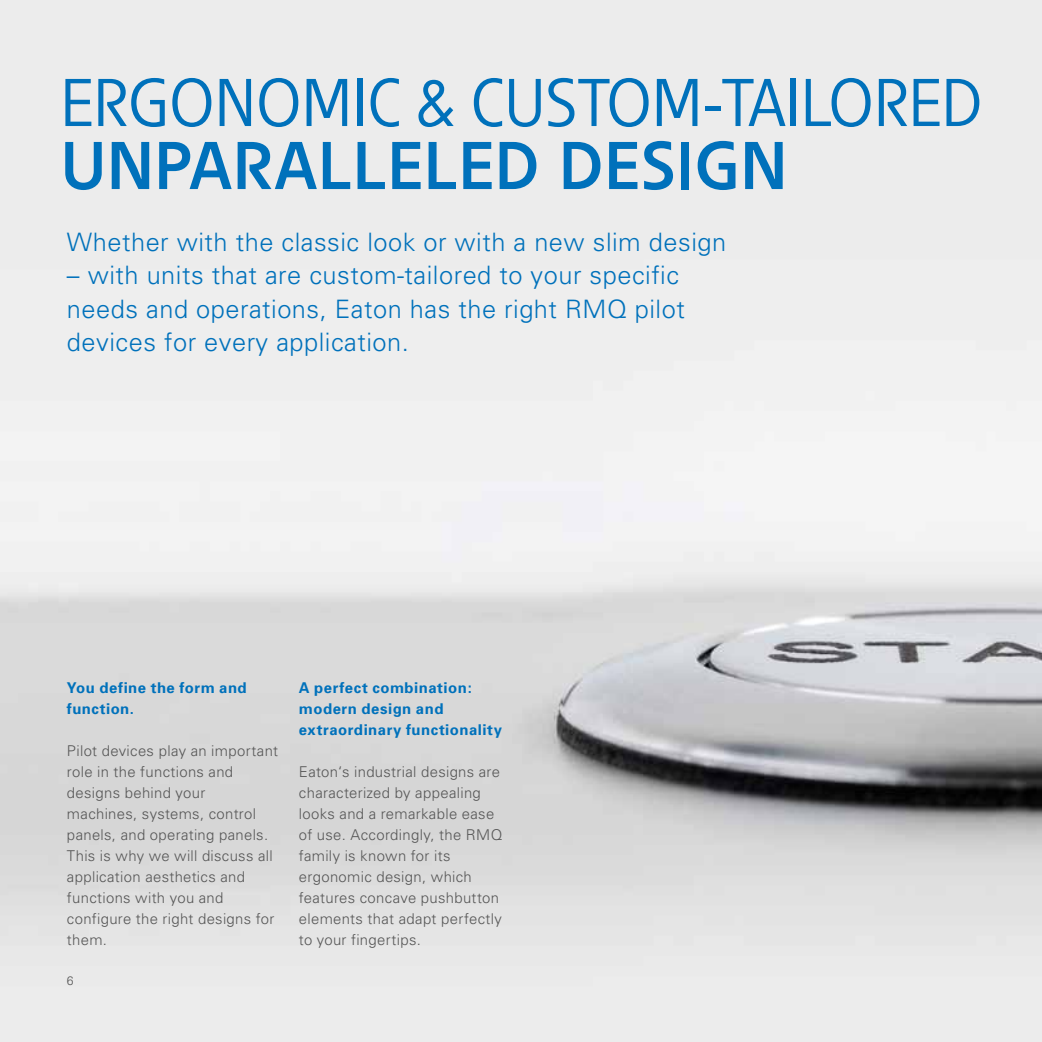
<style>
.page{position:relative;width:1042px;height:1042px;background:#fff}
.page>*{position:absolute;margin:0;border:0;box-sizing:border-box;transform-origin:0 0}
.t1{font:66.5px "Eaton";color:#0071bb;scale:.95 1}
.t2{font:700 66.5px "Eaton";letter-spacing:.03em;color:#0071bb}
.t3{font:300 25.38px/33.2px "Univers";letter-spacing:.02em;color:#0071bb}
.t4{font:300 14.88px/21px "Univers";letter-spacing:.02em;color:#565656}
.t5{font:700 14.88px/21px "Univers";letter-spacing:.035em;color:#0071bb}
.t6{font:300 12.25px "Univers";color:#565656}
</style>
<div class="page">
<img style="left:0;top:0;width:1042px;height:1042px">
<h1 class="t1" style="left:60px;top:61px;width:972px">ERGONOMIC &amp; CUSTOM-TAILORED</h1>
<h1 class="t2" style="left:61px;top:124px;width:251px">UNPARALLELE</h1>
<h1 class="t2" style="left:496px;top:124px;width:217px">D DESIGN</h1>
<h2 class="t3" style="left:67px;top:226px;width:661px">Whether with the classic look or with a new slim design</h2>
<h2 class="t3" style="left:67px;top:259px;width:619px">– with units that are custom-tailored to your specific needs and operations, Eaton has the right RMQ pilot devices for every application.</h2>
<p class="t5" style="left:67px;top:677px;width:181px">You define the form and function.</p>
<p class="t4" style="left:67px;top:740px;width:213px">Pilot devices play an important role in the functions and designs behind your machines, systems, control panels, and operating panels.<br>This is why we will discuss all application aesthetics and functions with you and configure the right designs for them.</p>
<p class="t6" style="left:67px;top:973px;width:8px">6</p>
<p class="t5" style="left:299px;top:677px;width:204px">A perfect combination: modern design and extraordinary functionality</p>
<p class="t4" style="left:299px;top:761px;width:205px">Eaton‘s industrial designs are characterized by appealing looks and a remarkable ease of use. Accordingly, the RMQ family is known for its ergonomic design, which features concave pushbutton elements that adapt perfectly to your fingertips.</p>
</div>
